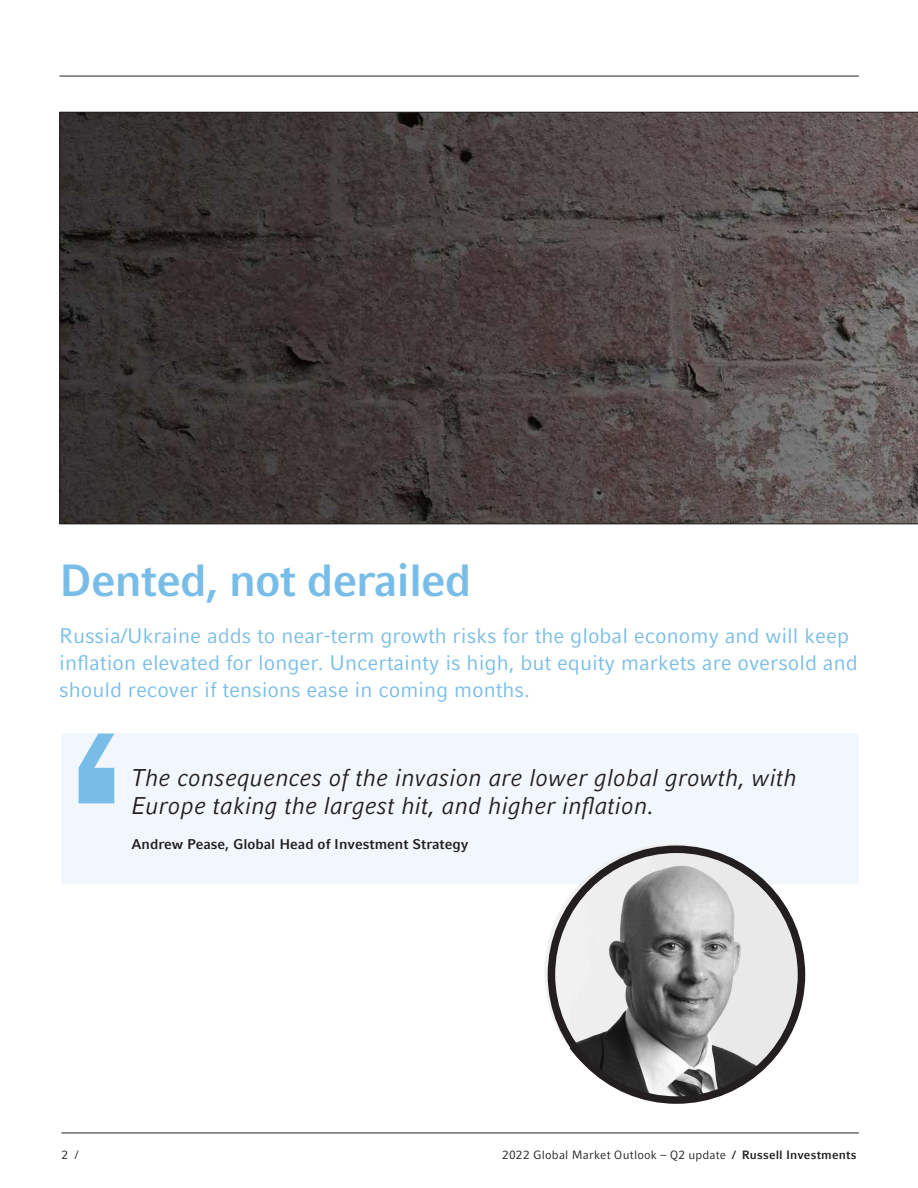
<style>
.page{position:relative;width:918px;height:1188px;background:#fff}
.page>*{position:absolute;margin:0;border:0;box-sizing:border-box;transform-origin:0 0}
.t1{font:700 45px "Compatil Fact LT Pro";letter-spacing:-.02em;color:#78bde8}
.t2{font:italic 24.15px/28.2px "Compatil Fact LT Pro";color:#231f20}
.t3{font:21px/27px "Compatil Fact LT Pro";color:#78bde8}
.t4{font:700 14.1px "Compatil Fact LT Pro";color:#231f20}
.t5{font:12px "Compatil Fact LT Pro";letter-spacing:.02em;color:#231f20}
.s1{font-weight:700}
</style>
<div class="page">
<svg style="left:60px;top:112px;width:858px;height:412px;background:#49413f"></svg>
<div style="left:61px;top:734px;width:797px;height:150px;background:#f1f7fc"></div>
<svg style="left:79px;top:734px;width:35px;height:69px"></svg>
<img style="left:544px;top:844px;width:255px;height:256px;border-radius:127px">
<div style="left:548px;top:846px;width:257px;height:258px;border:8px solid #231f20;border-radius:50%"></div>
<hr style="left:61px;top:1133px;width:798px;height:1px;background:#231f20">
<hr style="left:60px;top:76px;width:799px;height:1px;background:#231f20">
<h1 class="t1" style="left:59px;top:554px;width:414px">Dented, not derailed</h1>
<p class="t3" style="left:59px;top:622px;width:800px">Russia/Ukraine adds to near-term growth risks for the global economy and will keep inflation elevated for longer. Uncertainty is high, but equity markets are oversold and should recover if tensions ease in coming months.</p>
<p class="t2" style="left:131px;top:764px;width:667px">The consequences of the invasion are lower global growth, with<br>Europe taking the largest hit, and higher inflation.</p>
<p class="t4" style="left:131px;top:836px;width:339px">Andrew Pease, Global Head of Investment Strategy</p>
<p class="t5" style="left:61px;top:1148px;width:19px">2 /</p>
<p class="t5" style="left:502px;top:1148px;width:356px">2022 Global Market Outlook – Q2 update <span class="s1">/ Russell Investments</span></p>
</div>
